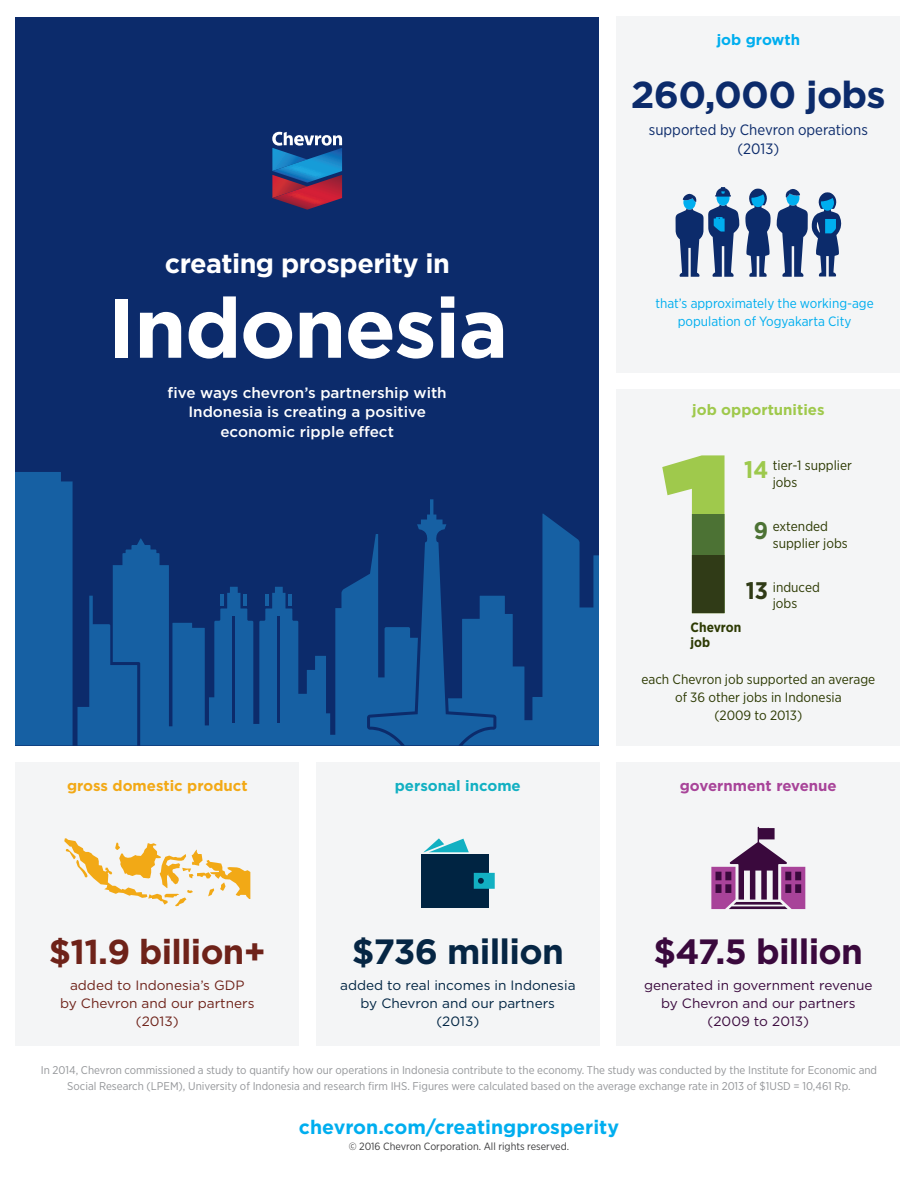
<style>
.page{position:relative;width:918px;height:1188px;background:#fff}
.page>*{position:absolute;margin:0;border:0;box-sizing:border-box;transform-origin:0 0}
.t1{font:700 84px "Gotham";letter-spacing:-.02em;color:#fff}
.t2{font:700 37.5px "Gotham";letter-spacing:-.02em;color:#0c2b6b}
.t3{font:700 35.1px "Gotham";letter-spacing:-.02em;color:#3a093d}
.t4{font:700 35.1px "Gotham";letter-spacing:-.02em;color:#062644}
.t5{font:700 34.5px "Gotham";letter-spacing:-.02em;color:#6e2219}
.t6{font:700 27px "Gotham";letter-spacing:-.02em;color:#fff}
.t7{font:700 24px "Gotham Narrow";color:#9dc94d}
.t8{font:700 19.5px "Gotham";color:#00aeef}
.t9{font:500 15px/19.5px "Gotham";color:#fff;text-align:center}
.t10{font:15px/19.5px "Gotham Narrow";color:#0c2b6b;text-align:center}
.t11{font:700 15px "Gotham";color:#f2a916}
.t12{font:700 15px "Gotham";color:#a84499}
.t13{font:700 15px "Gotham";color:#9fc94c}
.t14{font:700 15px "Gotham";color:#12b0c2}
.t15{font:700 15px "Gotham";color:#00aeef}
.t16{font:13.5px/16.5px "Gotham Narrow";color:#2d3a03;text-align:center}
.t17{font:13.5px/18px "Gotham";color:#3a093d;text-align:center}
.t18{font:13.5px/18px "Gotham Narrow";color:#00aeef;text-align:center}
.t19{font:13.5px/18px "Gotham";color:#002442;text-align:center}
.t20{font:13.5px/18px "Gotham";color:#6e2219;text-align:center}
.t21{font:700 13.5px/15px "Gotham Narrow";color:#2d3a03}
.t22{font:11.25px/16.5px "Gotham Narrow";color:#949699;text-align:center}
.t23{font:10.5px "Gotham Narrow";color:#3e3e3f}
.s1{font-weight:700;font-size:24px;color:#4c7234}
.s2{font-weight:700;font-size:24px;color:#303b17}
</style>
<div class="page">
<div style="left:316px;top:762px;width:284px;height:284px;background:#f4f5f6"></div>
<div style="left:421px;top:854px;width:68px;height:54px;background:#002442"></div>
<svg style="left:474px;top:873px;width:21px;height:16px"></svg>
<svg style="left:424px;top:838px;width:45px;height:14px"></svg>
<div style="left:617px;top:17px;width:283px;height:356px;background:#f4f5f6"></div>
<svg style="left:745px;top:189px;width:26px;height:88px"></svg>
<svg style="left:676px;top:187px;width:63px;height:90px"></svg>
<svg style="left:777px;top:189px;width:65px;height:88px"></svg>
<div style="left:16px;top:17px;width:583px;height:729px;background:#0c2b6b"></div>
<svg style="left:16px;top:472px;width:121px;height:274px"></svg>
<svg style="left:113px;top:534px;width:257px;height:211px;fill:#1660a3"></svg>
<svg style="left:370px;top:499px;width:229px;height:247px"></svg>
<hr style="left:277px;top:616px;width:3px;height:107px;background:#0c2b6b">
<hr style="left:232px;top:616px;width:3px;height:107px;background:#0c2b6b">
<svg style="left:289px;top:594px;width:3px;height:11px"></svg>
<hr style="left:265px;top:594px;width:4px;height:11px;background:#1660a3">
<svg style="left:244px;top:594px;width:3px;height:11px"></svg>
<hr style="left:220px;top:594px;width:4px;height:11px;background:#1660a3">
<div style="left:617px;top:762px;width:283px;height:284px;background:#f4f5f6"></div>
<svg style="left:711px;top:827px;width:94px;height:82px"></svg>
<div style="left:617px;top:389px;width:283px;height:357px;background:#f4f5f6"></div>
<svg style="left:662px;top:455px;width:63px;height:60px"></svg>
<svg style="left:691px;top:515px;width:34px;height:40px"></svg>
<div style="left:691px;top:555px;width:34px;height:58px;background:#303b17"></div>
<div style="left:16px;top:762px;width:283px;height:284px;background:#f4f5f6"></div>
<svg style="left:272px;top:132px;width:70px;height:78px"></svg>
<svg style="left:64px;top:838px;width:186px;height:68px"></svg>
<h3 class="t15" style="left:717px;top:31px;width:85px">job growth</h3>
<h2 class="t2" style="left:631px;top:73px;width:256px">260,000 jobs</h2>
<h3 class="t6" style="left:165px;top:248px;width:287px">creating prosperity in</h3>
<h1 class="t1" style="left:108px;top:279px;width:402px">Indonesia</h1>
<h3 class="t9" style="left:168px;top:383px;width:281px">five ways chevron’s partnership with<br>Indonesia is creating a positive economic ripple effect</h3>
<h3 class="t11" style="left:67px;top:777px;width:182px">gross domestic product</h3>
<h3 class="t5" style="left:49px;top:931px;width:218px">$11.9 billion+</h3>
<p class="t20" style="left:60px;top:976px;width:196px">added to Indonesia’s GDP by Chevron and our partners (2013)</p>
<h3 class="t14" style="left:395px;top:777px;width:127px">personal income</h3>
<h3 class="t4" style="left:352px;top:931px;width:214px">$736 million</h3>
<p class="t19" style="left:340px;top:976px;width:237px">added to real incomes in Indonesia by Chevron and our partners (2013)</p>
<h3 class="t10" style="left:649px;top:119px;width:221px">supported by Chevron operations (2013)</h3>
<p class="t18" style="left:655px;top:294px;width:220px">that’s approximately the working-age population of Yogyakarta City</p>
<h3 class="t13" style="left:692px;top:401px;width:134px">job opportunities</h3>
<p class="t16" style="left:773px;top:457px;width:81px;text-align:left">tier-1 supplier jobs</p>
<h3 class="t7" style="left:744px;top:454px;width:25px">14</h3>
<p class="t16" style="left:773px;top:518px;width:77px;text-align:left;text-indent:-19px"><span class="s1">9</span> extended supplier jobs</p>
<p class="t16" style="left:746px;top:578px;width:76px"><span class="s2">13</span> induced jobs</p>
<p class="t21" style="left:691px;top:620px;width:52px">Chevron job</p>
<p class="t16" style="left:641px;top:670px;width:235px;line-height:18px">each Chevron job supported an average of 36 other jobs in Indonesia<br>(2009 to 2013)</p>
<h3 class="t12" style="left:680px;top:777px;width:159px">government revenue</h3>
<h3 class="t3" style="left:654px;top:931px;width:211px">$47.5 billion</h3>
<p class="t17" style="left:644px;top:976px;width:230px">generated in government revenue by Chevron and our partners (2009 to 2013)</p>
<p class="t22" style="left:41px;top:1062px;width:838px">In 2014, Chevron commissioned a study to quantify how our operations in Indonesia contribute to the economy. The study was conducted by the Institute for Economic and<br>Social Research (LPEM), University of Indonesia and research firm IHS. Figures were calculated based on the average exchange rate in 2013 of $1USD = 10,461 Rp.</p>
<h3 class="t8" style="left:299px;top:1115px;width:322px">chevron.com/creatingprosperity</h3>
<p class="t23" style="left:349px;top:1140px;width:222px">© 2016 Chevron Corporation. All rights reserved.</p>
</div>
